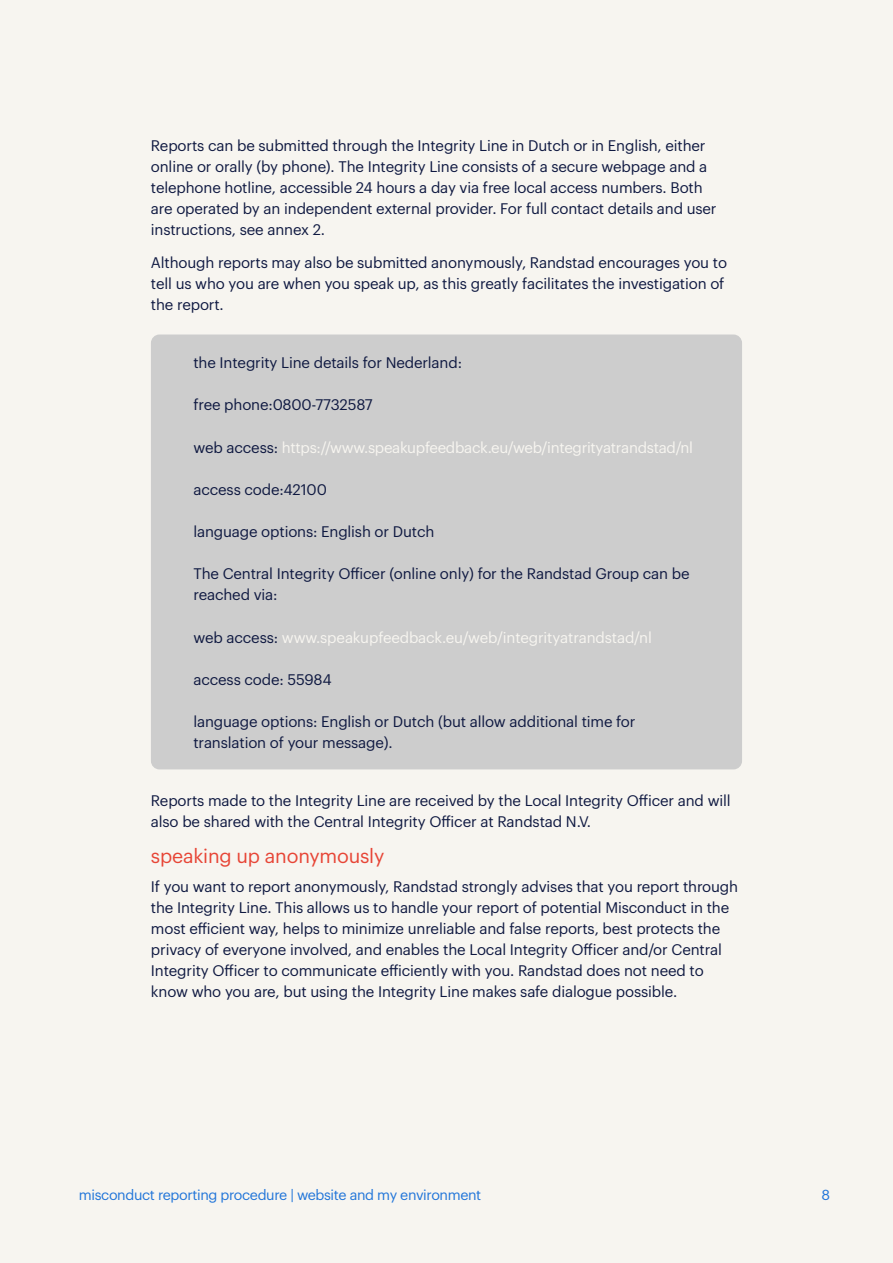
<style>
.page{position:relative;width:893px;height:1263px;background:#f7f5f0}
.page>*{position:absolute;margin:0;border:0;box-sizing:border-box;transform-origin:0 0}
.t1{font:19.5px "Graphik LCG";letter-spacing:-.01em;color:#e74536}
.t2{font:15px/21px "Graphik LCG";letter-spacing:-.01em;color:#0f1941}
.t3{font:15px "Graphik LCG";letter-spacing:-.015em;color:#f7f5f0}
.t4{font:14.25px "Graphik LCG";letter-spacing:-.025em;color:#2175d9}
.s1{color:#0f1941}
</style>
<div class="page">
<div style="left:151px;top:334px;width:591px;height:435px;background:#cdcdcd;border-radius:9px"></div>
<p class="t2" style="left:151px;top:133px;width:567px">Reports can be submitted through the Integrity Line in Dutch or in English, either online or orally (by phone). The Integrity Line consists of a secure webpage and a telephone hotline, accessible 24 hours a day via free local access numbers. Both are operated by an independent external provider. For full contact details and user instructions, see annex 2.</p>
<p class="t2" style="left:151px;top:251px;width:578px">Although reports may also be submitted anonymously, Randstad encourages you to tell us who you are when you speak up, as this greatly facilitates the investigation of the report.</p>
<p class="t2" style="left:193px;top:351px;width:270px">the Integrity Line details for Nederland:</p>
<p class="t2" style="left:193px;top:393px;width:181px">free phone:0800-7732587</p>
<p class="t3" style="left:193px;top:436px;width:501px"><span class="s1">web access:</span> https://www.speakupfeedback.eu/web/integrityatrandstad/nl</p>
<p class="t2" style="left:193px;top:478px;width:135px">access code:42100</p>
<p class="t2" style="left:193px;top:520px;width:243px">language options: English or Dutch</p>
<p class="t2" style="left:193px;top:562px;width:498px">The Central Integrity Officer (online only) for the Randstad Group can be reached via:</p>
<p class="t3" style="left:193px;top:626px;width:460px"><span class="s1">web access:</span> www.speakupfeedback.eu/web/integrityatrandstad/nl</p>
<p class="t2" style="left:193px;top:668px;width:140px">access code: 55984</p>
<p class="t2" style="left:193px;top:710px;width:444px">language options: English or Dutch (but allow additional time for translation of your message).</p>
<p class="t2" style="left:151px;top:789px;width:581px">Reports made to the Integrity Line are received by the Local Integrity Officer and will also be shared with the Central Integrity Officer at Randstad N.V.</p>
<h1 class="t1" style="left:151px;top:841px;width:235px">speaking up anonymously</h1>
<p class="t2" style="left:151px;top:875px;width:589px">If you want to report anonymously, Randstad strongly advises that you report through the Integrity Line. This allows us to handle your report of potential Misconduct in the most efficient way, helps to minimize unreliable and false reports, best protects the privacy of everyone involved, and enables the Local Integrity Officer and/or Central Integrity Officer to communicate efficiently with you. Randstad does not need to know who you are, but using the Integrity Line makes safe dialogue possible.</p>
<p class="t4" style="left:79px;top:1184px;width:404px">misconduct reporting procedure | website and my environment</p>
<p class="t4" style="left:821px;top:1184px;width:10px">8</p>
</div>
